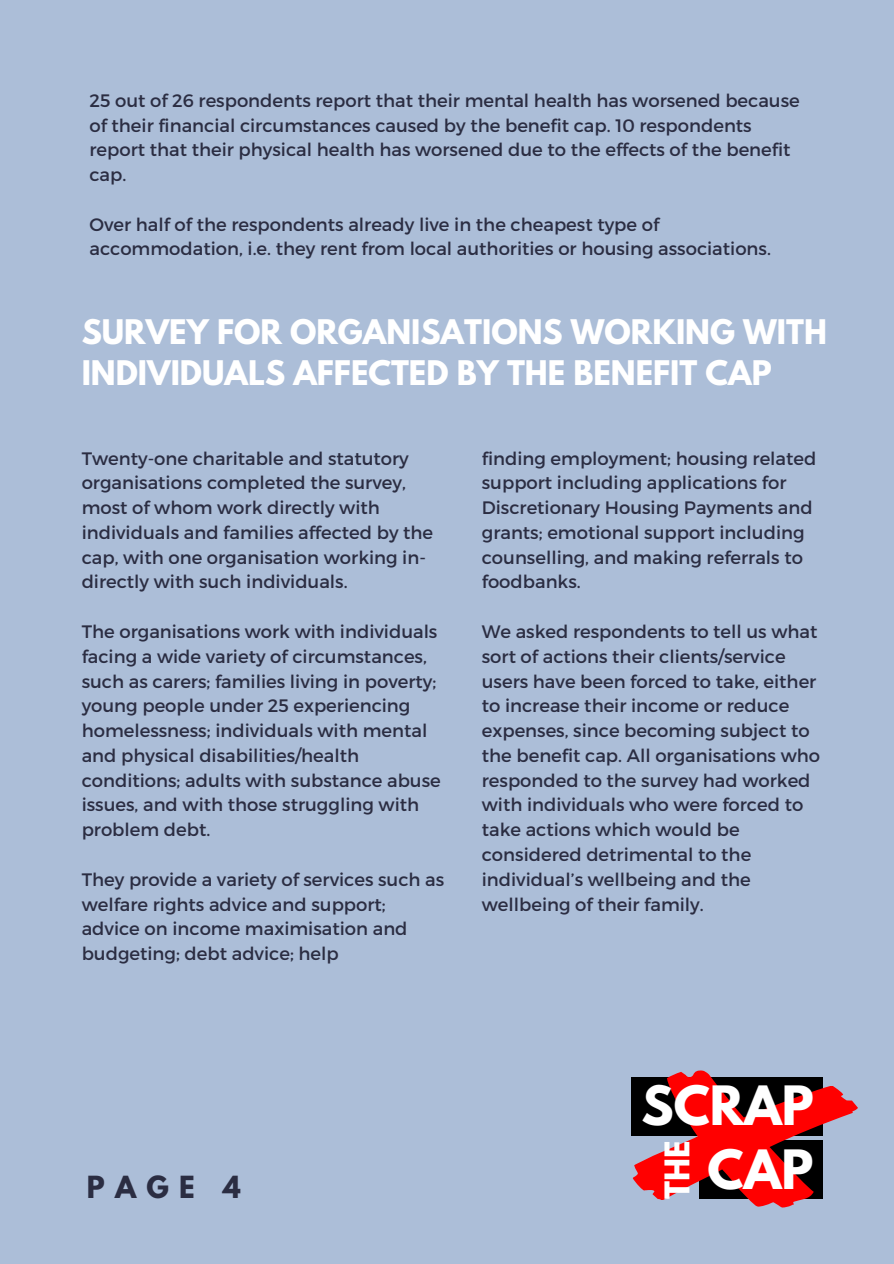
<style>
.page{position:relative;width:894px;height:1264px;background:#fff}
.page>*{position:absolute;margin:0;border:0;box-sizing:border-box;transform-origin:0 0}
.t1{font:700 48px "League Spartan";color:#fff}
.t2{font:700 30.15px "League Spartan";color:#fff}
.t3{font:700 30px/41.7px "League Spartan";color:#fff}
.t4{font:700 27px "League Spartan";color:#2b2d42}
.t5{font:18px/24.8px "Montserrat";color:#2b2d42}
</style>
<div class="page">
<div style="left:0;top:0;width:893px;height:1263px;background:#acbed8"></div>
<svg style="left:631px;top:1070px;width:227px;height:138px"></svg>
<p class="t5" style="left:89px;top:87px;width:711px">25 out of 26 respondents report that their mental health has worsened because of their financial circumstances caused by the benefit cap. 10 respondents report that their physical health has worsened due to the effects of the benefit cap.</p>
<p class="t5" style="left:89px;top:211px;width:682px">Over half of the respondents already live in the cheapest type of accommodation, i.e. they rent from local authorities or housing associations.</p>
<p class="t3" style="left:82px;top:314px;width:746px">SURVEY FOR ORGANISATIONS WORKING WITH<br>INDIVIDUALS AFFECTED BY THE BENEFIT CAP</p>
<p class="t5" style="left:82px;top:445px;width:353px">Twenty-one charitable and statutory organisations completed the survey, most of whom work directly with individuals and families affected by the cap, with one organisation working in&shy;directly with such individuals.</p>
<p class="t5" style="left:82px;top:618px;width:360px">The organisations work with individuals facing a wide variety of circumstances, such as carers; families living in poverty; young people under 25 experiencing homelessness; individuals with mental and physical disabilities/health conditions; adults with substance abuse issues, and with those struggling with problem debt.</p>
<p class="t5" style="left:82px;top:866px;width:364px">They provide a variety of services such as welfare rights advice and support; advice on income maximisation and budgeting; debt advice; help</p>
<p class="t5" style="left:481px;top:445px;width:336px">finding employment; housing related support including applications for Discretionary Housing Payments and grants; emotional support including counselling, and making referrals to foodbanks.</p>
<p class="t5" style="left:481px;top:618px;width:340px">We asked respondents to tell us what sort of actions their clients/service users have been forced to take, either to increase their income or reduce expenses, since becoming subject to the benefit cap. All organisations who responded to the survey had worked with individuals who were forced to take actions which would be considered detrimental to the individual’s wellbeing and the wellbeing of their family.</p>
<p class="t4" style="left:87px;top:1174px;width:155px">PAGE 4</p>
<p class="t1" style="left:641px;top:1081px;width:174px">SCRAP</p>
<p class="t2" style="left:662px;top:1198px;width:60px;rotate:-90deg">THE</p>
<p class="t1" style="left:707px;top:1145px;width:107px">CAP</p>
</div>
